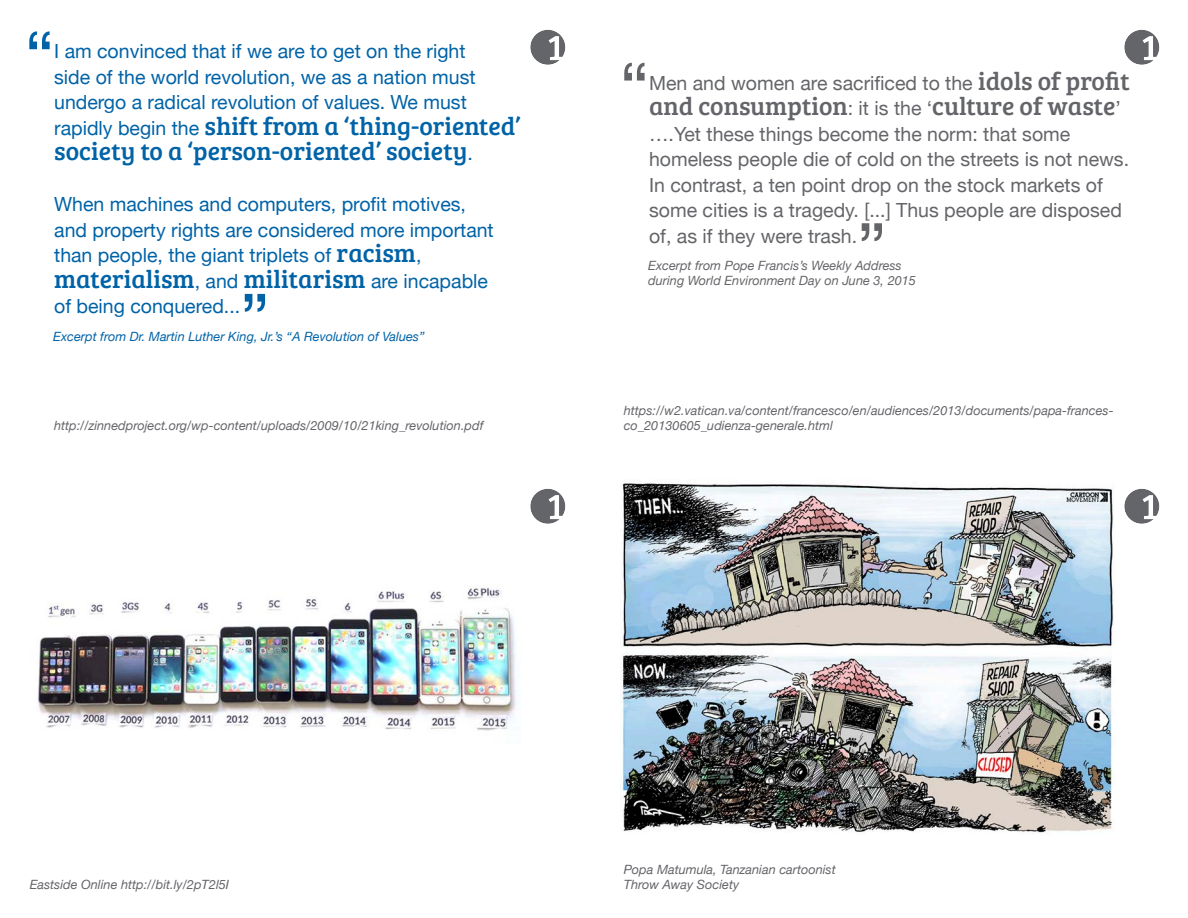
<style>
.page{position:relative;width:1188px;height:918px;background:#fff}
.page>*{position:absolute;margin:0;border:0;box-sizing:border-box;transform-origin:0 0}
.Card_Text_1_-_13_17{font:69px "Helvetica Neue";color:#0163a7}
.Card_Text_1_-_13_17-2{font:69px "Helvetica Neue";color:#646569}
.Card_Text_1_-_13_17-3{font:25.5px/25.5px "Bree Serif";color:#0163a7}
.Card_Text_1_-_13_17-4{font:25.5px "Bree Serif";color:#646569}
.Card_Text_1_-_13_17-5{font:19.5px/25.5px "Helvetica Neue";color:#0163a7}
.Card_Text_1_-_13_17-6{font:19.5px/25.5px "Helvetica Neue";color:#646569}
.Card_Source__Excerpt{font:italic 12.75px/14.2px "Helvetica Neue";color:#646569}
.Card_Source__Excerpt-2{font:italic 12.75px "Helvetica Neue";color:#0163a7}
.s1{font-family:"Helvetica Neue";font-size:19.5px}
.s2{font-family:"Bree Serif";font-size:25.5px}
</style>
<div class="page">
<svg style="left:530px;top:30px;width:35px;height:35px"></svg>
<svg style="left:1124px;top:30px;width:35px;height:35px"></svg>
<img style="left:621px;top:483px;width:492px;height:350px">
<svg style="left:1124px;top:489px;width:35px;height:35px"></svg>
<svg style="left:530px;top:489px;width:35px;height:35px"></svg>
<img style="left:38px;top:587px;width:478px;height:144px">
<p class="Card_Text_1_-_13_17" style="left:25px;top:6px;width:31px">“</p>
<p class="Card_Text_1_-_13_17-5" style="left:54px;top:40px;width:423px">I am convinced that if we are to get on the right side of the world revolution, we as a nation must undergo a radical revolution of values. We must</p>
<p class="Card_Text_1_-_13_17-3" style="left:54px;top:112px;width:468px"><span class="s1">rapidly begin the</span> shift from a ‘thing-oriented’ society to a ‘person-oriented’ society<span class="s1">.</span></p>
<p class="Card_Text_1_-_13_17-5" style="left:54px;top:193px;width:441px">When machines and computers, profit motives, and property rights are considered more important than people, the giant triplets of <span class="s2">racism</span>,</p>
<p class="Card_Text_1_-_13_17-3" style="left:54px;top:265px;width:435px">materialism<span class="s1">, and</span> militarism <span class="s1">are incapable</span></p>
<p class="Card_Text_1_-_13_17-5" style="left:54px;top:295px;width:188px">of being conquered...</p>
<p class="Card_Source__Excerpt-2" style="left:53px;top:327px;width:373px">Excerpt from Dr. Martin Luther King, Jr.’s “A Revolution of Values”</p>
<p class="Card_Text_1_-_13_17" style="left:240px;top:269px;width:31px">”</p>
<p class="Card_Source__Excerpt" style="left:54px;top:419px;width:431px">http://zinnedproject.org/wp-content/uploads/2009/10/21king_revolution.pdf</p>
<p class="Card_Text_1_-_13_17-2" style="left:620px;top:38px;width:31px">“</p>
<p class="Card_Text_1_-_13_17-6" style="left:649px;top:71px;width:482px">Men and women are sacrificed to the <span class="s2">idols of profit</span></p>
<p class="Card_Text_1_-_13_17-4" style="left:649px;top:88px;width:473px">and consumption<span class="s1">: it is the ‘</span>culture of waste<span class="s1">’</span></p>
<p class="Card_Text_1_-_13_17-6" style="left:649px;top:122px;width:482px">….Yet these things become the norm: that some homeless people die of cold on the streets is not news.<br>In contrast, a ten point drop on the stock markets of some cities is a tragedy. [...] Thus people are disposed of, as if they were trash.</p>
<p class="Card_Source__Excerpt" style="left:648px;top:259px;width:269px">Excerpt from Pope Francis’s Weekly Address during World Environment Day on June 3, 2015</p>
<p class="Card_Text_1_-_13_17-2" style="left:857px;top:198px;width:31px">”</p>
<p class="Card_Source__Excerpt" style="left:624px;top:405px;width:491px">https://w2.vatican.va/content/francesco/en/audiences/2013/documents/papa-frances&shy;co_20130605_udienza-generale.html</p>
<p class="Card_Source__Excerpt" style="left:624px;top:864px;width:214px">Popa Matumula, Tanzanian cartoonist</p>
<p class="Card_Source__Excerpt" style="left:30px;top:878px;width:201px">Eastside Online http://bit.ly/2pT2l5I</p>
<p class="Card_Source__Excerpt" style="left:624px;top:878px;width:117px">Throw Away Society</p>
</div>
